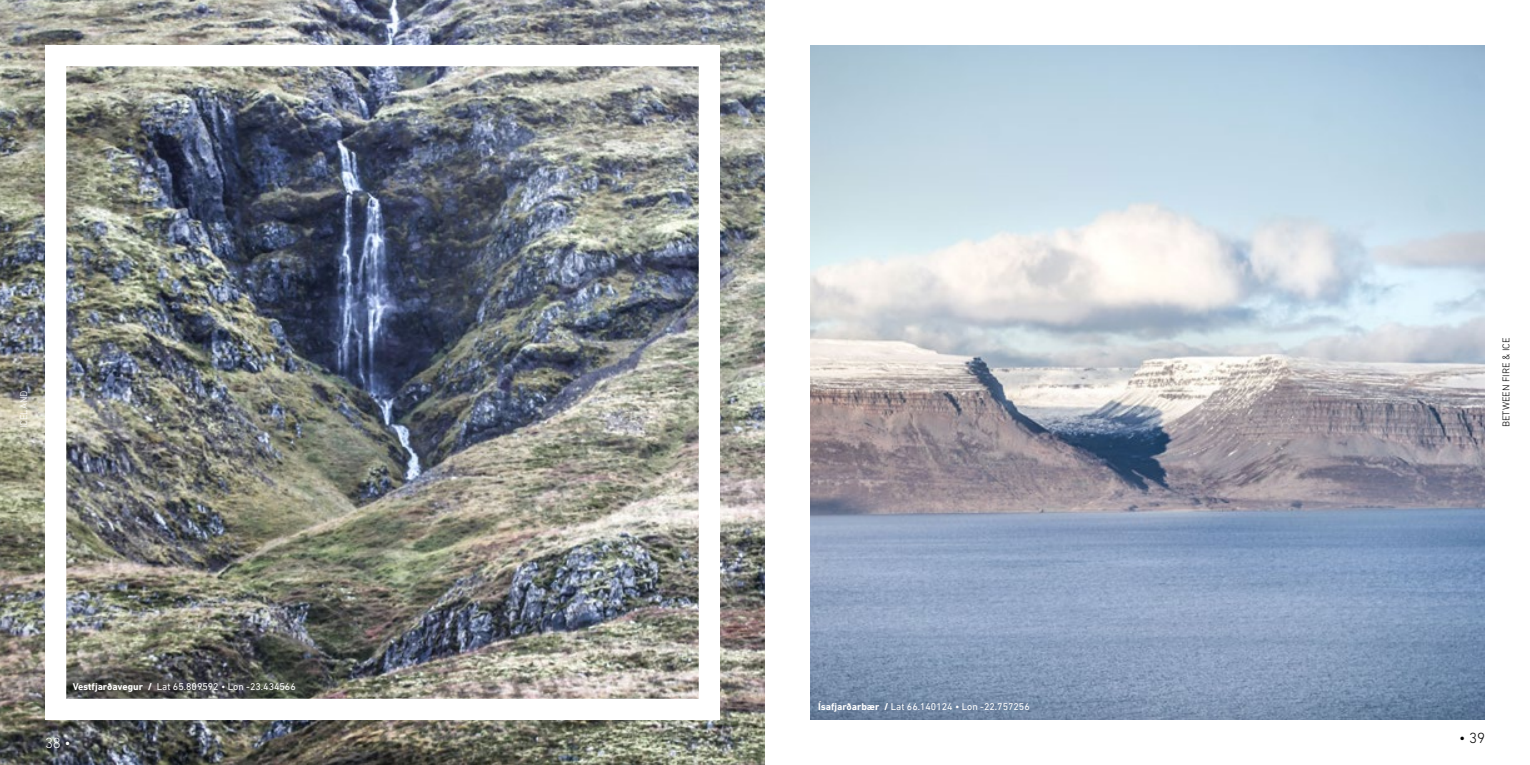
<style>
.page{position:relative;width:1530px;height:765px;background:#fff}
.page>*{position:absolute;margin:0;border:0;box-sizing:border-box;transform-origin:0 0}
.t1{font:300 15px "DIN Next LT Pro";color:#000}
.t2{font:300 15px "DIN Next LT Pro";color:#fff}
.t3{font:10px "DIN Next LT Pro";color:#fff}
.t4{font:300 10px "DIN Next LT Pro";color:#000}
.t5{font:300 10px "DIN Next LT Pro";color:#fff}
.s1{font-weight:700}
</style>
<div class="page">
<img style="left:0;top:0;width:765px;height:765px">
<img style="left:810px;top:46px;width:675px;height:674px">
<p class="t5" style="left:18px;top:428px;width:39px;rotate:-90deg">ICELAND</p>
<p class="t3" style="left:73px;top:681px;width:225px"><span class="s1">Vestfjarðavegur /</span> Lat 65.809592 • Lon -23.434566</p>
<h1 class="t2" style="left:45px;top:734px;width:27px">38 •</h1>
<p class="t3" style="left:818px;top:701px;width:213px"><span class="s1">Ísafjarðarbær /</span> Lat 66.140124 • Lon -22.757256</p>
<p class="t4" style="left:1500px;top:427px;width:91px;rotate:-90deg">BETWEEN FIRE &amp; ICE</p>
<h1 class="t1" style="left:1459px;top:729px;width:27px">• 39</h1>
</div>
